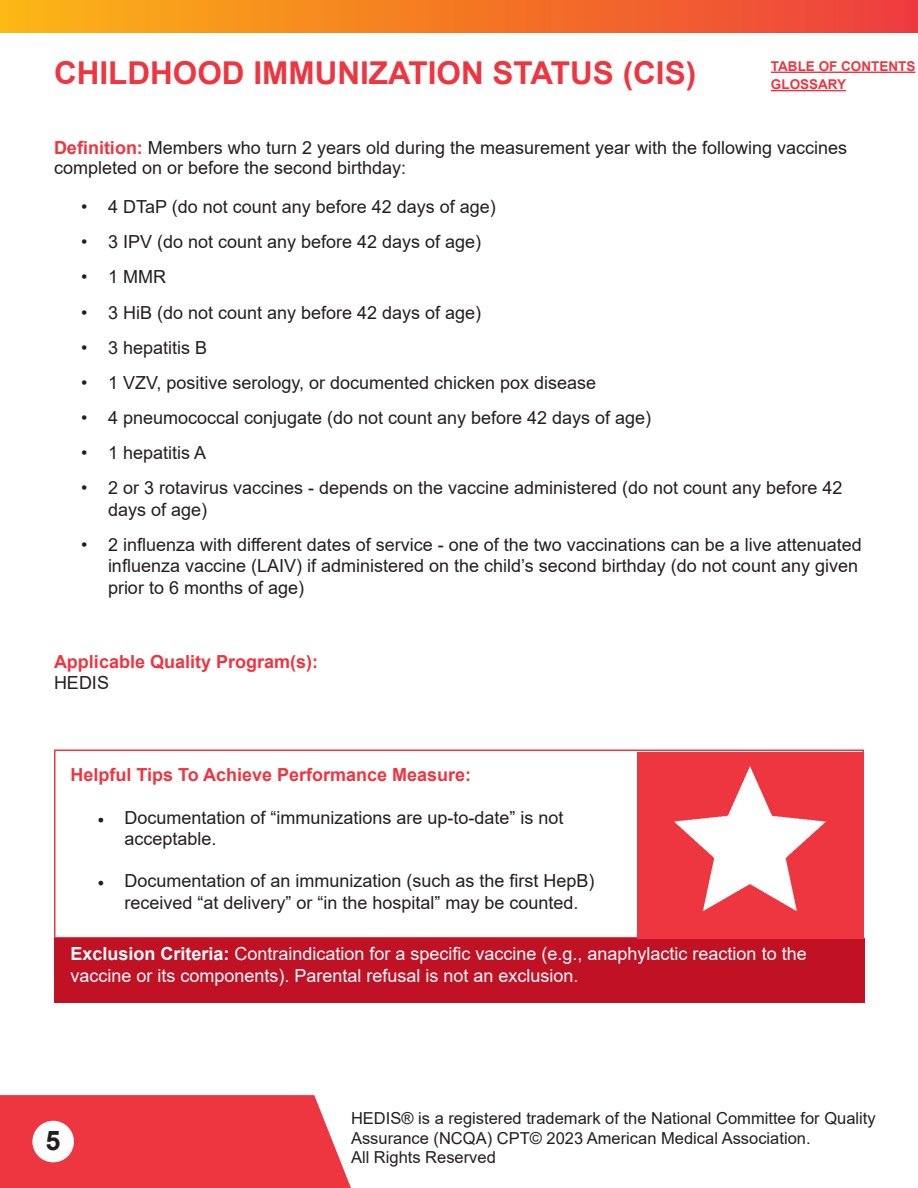
<style>
.page{position:relative;width:918px;height:1188px;background:#fff}
.page>*{position:absolute;margin:0;border:0;box-sizing:border-box;transform-origin:0 0}
.t1{font:700 31.5px "Arial";color:#ee3640}
.t2{font:700 27px "Arial";color:#231f20}
.t3{font:18px/21.6px "Arial";color:#231f20}
.t4{font:18px/21.6px "Arial";color:#fff}
.t5{font:700 18px "Arial";color:#ee3640}
.t6{font:16.5px/19.8px "Arial";color:#231f20}
.t7{font:700 13.5px "Arial";color:#ee3640}
.s1{font-weight:700;color:#ee3640}
.s2{font-family:"Minion Pro"}
.s3{font-weight:700}
</style>
<div class="page">
<div style="left:0;top:1095px;width:351px;height:93px;background:#ee3640"></div>
<div style="left:32px;top:1121px;width:42px;height:41px;background:#fff;border-radius:50%"></div>
<div style="left:0;top:0;width:918px;height:32px;background:linear-gradient(to right,#fbb612,#ed3c3c)"></div>
<hr style="left:771px;top:72px;width:144px;height:1px;background:#ee3640">
<hr style="left:771px;top:90px;width:75px;height:1px;background:#ee3640">
<div style="left:54px;top:750px;width:810px;height:189px;background:#fff;border:2px solid #ee3640"></div>
<div style="left:54px;top:939px;width:810px;height:64px;background:#c01125"></div>
<div style="left:637px;top:752px;width:227px;height:187px;background:#ee3640"></div>
<img style="left:675px;top:767px;width:151px;height:144px">
<p class="t1" style="left:54px;top:51px;width:644px">CHILDHOOD IMMUNIZATION STATUS (CIS)</p>
<p class="t7" style="left:771px;top:57px;width:146px">TABLE OF CONTENTS</p>
<p class="t7" style="left:771px;top:75px;width:77px">GLOSSARY</p>
<p class="t3" style="left:54px;top:138px;width:795px;line-height:19.5px"><span class="s1">Definition:</span> Members who turn 2 years old during the measurement year with the following vaccines completed on or before the second birthday:</p>
<p class="t3" style="left:81px;top:196px;width:416px">• 4 DTaP (do not count any before 42 days of age)</p>
<p class="t3" style="left:81px;top:231px;width:402px">• 3 IPV (do not count any before 42 days of age)</p>
<p class="t3" style="left:81px;top:266px;width:86px">• 1 MMR</p>
<p class="t3" style="left:81px;top:301px;width:402px">• 3 HiB (do not count any before 42 days of age)</p>
<p class="t3" style="left:81px;top:336px;width:128px">• 3 hepatitis B</p>
<p class="t3" style="left:81px;top:372px;width:517px">• 1 VZV, positive serology, or documented chicken pox disease</p>
<p class="t3" style="left:81px;top:407px;width:572px">• 4 pneumococcal conjugate (do not count any before 42 days of age)</p>
<p class="t3" style="left:81px;top:442px;width:127px">• 1 hepatitis A</p>
<p class="t3" style="left:108px;top:477px;width:736px;text-indent:-27px">• 2 or 3 rotavirus vaccines - depends on the vaccine administered (do not count any before 42 days of age)</p>
<p class="t3" style="left:108px;top:534px;width:756px;text-indent:-27px">• 2 influenza with different dates of service - one of the two vaccinations can be a live attenuated influenza vaccine (LAIV) if administered on the child’s second birthday (do not count any given prior to 6 months of age)</p>
<p class="t5" style="left:54px;top:649px;width:266px">Applicable Quality Program(s):</p>
<p class="t3" style="left:54px;top:672px;width:57px">HEDIS</p>
<p class="t5" style="left:70px;top:762px;width:402px">Helpful Tips To Achieve Performance Measure:</p>
<p class="t3" style="left:124px;top:807px;width:441px;text-indent:-27px"><span class="s2">•</span> Documentation of “immunizations are up-to-date” is not acceptable.</p>
<p class="t3" style="left:124px;top:870px;width:472px;text-indent:-27px"><span class="s2">•</span> Documentation of an immunization (such as the first HepB) received “at delivery” or “in the hospital” may be counted.</p>
<p class="t4" style="left:70px;top:943px;width:738px"><span class="s3">Exclusion Criteria:</span> Contraindication for a specific vaccine (e.g., anaphylactic reaction to the vaccine or its components). Parental refusal is not an exclusion.</p>
<p class="t2" style="left:45px;top:1121px;width:17px">5</p>
<p class="t6" style="left:351px;top:1108px;width:526px">HEDIS® is a registered trademark of the National Committee for Quality<br>Assurance (NCQA) CPT© 2023 American Medical Association.<br>All Rights Reserved</p>
</div>
